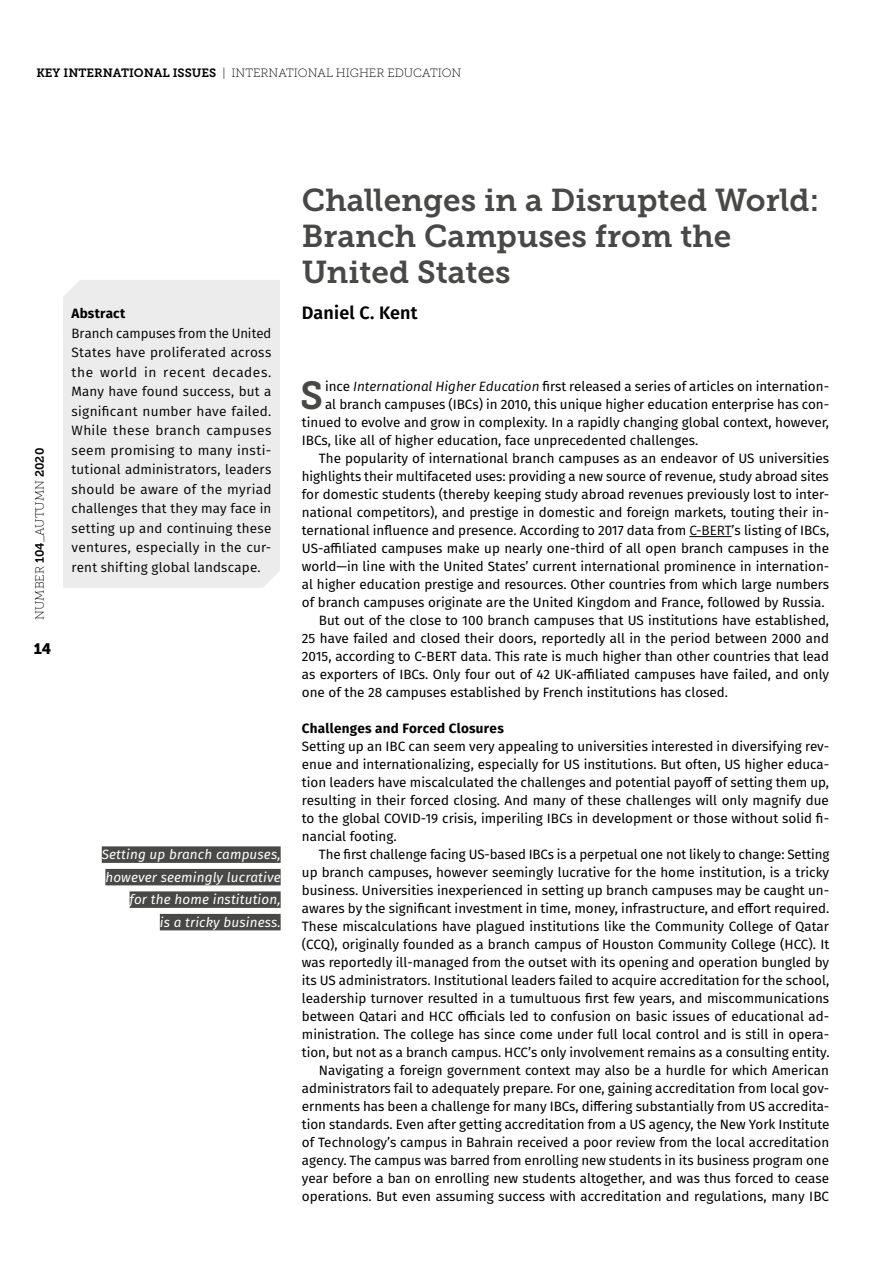
<style>
.page{position:relative;width:893px;height:1263px;background:#fff}
.page>*{position:absolute;margin:0;border:0;box-sizing:border-box;transform-origin:0 0}
.t1{font:38.85px "Museo Slab 700";color:#484847}
.t2{font:31.5px/36px "Museo Slab 700";color:#484847}
.t3{font:600 18px "Fira Sans";letter-spacing:.01em;color:#000}
.t4{font:15px "Museo Slab 900";color:#000}
.t5{font:13.5px/18px "Fira Sans";color:#000;text-align:justify}
.t6{font:13.5px/19.5px "Fira Sans";letter-spacing:.015em;color:#000;text-align:justify}
.t7{font:italic 13.5px/22.5px "Fira Sans";letter-spacing:.01em;color:#fff;text-align:right}
.t8{font:700 13.5px "Fira Sans";letter-spacing:.02em;color:#000}
.t9{font:12px "Museo Slab 100";color:#000}
.s1{font-family:"Museo Slab 700"}
.s2{font-style:italic}
.s3{font-style:inherit}
</style>
<div class="page">
<hr style="left:689px;top:536px;width:43px;height:1px;background:#000">
<div style="left:63px;top:280px;width:217px;height:36px;background:#ececec"></div>
<div style="left:63px;top:316px;width:217px;height:272px;background:#ececec"></div>
<div style="left:102px;top:846px;width:179px;height:17px;background:#484847"></div>
<div style="left:105px;top:869px;width:176px;height:16px;background:#484847"></div>
<div style="left:130px;top:891px;width:151px;height:17px;background:#484847"></div>
<div style="left:160px;top:914px;width:121px;height:16px;background:#484847"></div>
<p class="t9" style="left:36px;top:66px;width:427px"><span class="s1">KEY INTERNATIONAL ISSUES</span> | INTERNATIONAL HIGHER EDUCATION</p>
<p class="t9" style="left:33px;top:620px;width:173px;rotate:-90deg">NUMBER <span class="s1">104</span>_Autumn <span class="s1">2020</span></p>
<p class="t4" style="left:34px;top:640px;width:19px">14</p>
<p class="t8" style="left:72px;top:302px;width:55px">Abstract</p>
<p class="t6" style="left:72px;top:323px;width:201px">Branch campuses from the United States have proliferated across the world in recent decades.<br>Many have found success, but a significant number have failed.<br>While these branch campuses seem promising to many insti&shy;tutional administrators, leaders should be aware of the myriad challenges that they may face in setting up and continuing these ventures, especially in the cur&shy;rent shifting global landscape.</p>
<p class="t7" style="left:102px;top:843px;width:180px">Setting up branch campuses, however seemingly lucrative for the home institution,<br>is a tricky business.</p>
<h2 class="t2" style="left:302px;top:182px;width:519px">Challenges in a Disrupted World:<br>Branch Campuses from the<br>United States</h2>
<h3 class="t3" style="left:302px;top:298px;width:117px">Daniel C. Kent</h3>
<h1 class="t1" style="left:300px;top:374px;width:25px">S</h1>
<p class="t5" style="left:325px;top:377px;width:506px">ince <span class="s2">International Higher Education</span> first released a series of articles on internation-</p>
<p class="t5" style="left:325px;top:395px;width:506px">al branch campuses (IBCs) in 2010, this unique higher education enterprise has con-</p>
<p class="t5" style="left:302px;top:413px;width:529px">tinued to evolve and grow in complexity. In a rapidly changing global context, however,</p>
<p class="t5" style="left:302px;top:431px;width:398px">IBCs, like all of higher education, face unprecedented challenges.</p>
<p class="t5" style="left:319px;top:449px;width:512px">The popularity of international branch campuses as an endeavor of US universities</p>
<p class="t5" style="left:302px;top:467px;width:528px">highlights their multifaceted uses: providing a new source of revenue, study abroad sites</p>
<p class="t5" style="left:302px;top:485px;width:529px">for domestic students (thereby keeping study abroad revenues previously lost to inter-</p>
<p class="t5" style="left:302px;top:503px;width:529px">national competitors), and prestige in domestic and foreign markets, touting their in-</p>
<p class="t5" style="left:302px;top:521px;width:529px">ternational influence and presence. According to 2017 data from <span class="s3">C-BERT</span>’s listing of IBCs,</p>
<p class="t5" style="left:302px;top:539px;width:529px">US-affiliated campuses make up nearly one-third of all open branch campuses in the</p>
<p class="t5" style="left:302px;top:557px;width:529px">world—in line with the United States’ current international prominence in internation-</p>
<p class="t5" style="left:302px;top:575px;width:529px">al higher education prestige and resources. Other countries from which large numbers</p>
<p class="t5" style="left:302px;top:593px;width:524px">of branch campuses originate are the United Kingdom and France, followed by Russia.</p>
<p class="t5" style="left:319px;top:611px;width:512px">But out of the close to 100 branch campuses that US institutions have established,</p>
<p class="t5" style="left:302px;top:629px;width:529px">25 have failed and closed their doors, reportedly all in the period between 2000 and</p>
<p class="t5" style="left:302px;top:647px;width:529px">2015, according to C-BERT data. This rate is much higher than other countries that lead</p>
<p class="t5" style="left:302px;top:665px;width:529px">as exporters of IBCs. Only four out of 42 UK-affiliated campuses have failed, and only</p>
<p class="t5" style="left:302px;top:683px;width:428px">one of the 28 campuses established by French institutions has closed.</p>
<p class="t8" style="left:302px;top:717px;width:203px">Challenges and Forced Closures</p>
<p class="t5" style="left:302px;top:737px;width:529px">Setting up an IBC can seem very appealing to universities interested in diversifying rev&shy;enue and internationalizing, especially for US institutions. But often, US higher educa&shy;tion leaders have miscalculated the challenges and potential payoff of setting them up, resulting in their forced closing. And many of these challenges will only magnify due to the global COVID-19 crisis, imperiling IBCs in development or those without solid fi&shy;nancial footing.</p>
<p class="t5" style="left:302px;top:845px;width:529px;text-align:right">The first challenge facing US-based IBCs is a perpetual one not likely to change: Setting up branch campuses, however seemingly lucrative for the home institution, is a tricky business. Universities inexperienced in setting up branch campuses may be caught un&shy;awares by the significant investment in time, money, infrastructure, and effort required.<br>These miscalculations have plagued institutions like the Community College of Qatar (CCQ), originally founded as a branch campus of Houston Community College (HCC). It was reportedly ill-managed from the outset with its opening and operation bungled by its US administrators. Institutional leaders failed to acquire accreditation for the school, leadership turnover resulted in a tumultuous first few years, and miscommunications between Qatari and HCC officials led to confusion on basic issues of educational ad&shy;ministration. The college has since come under full local control and is still in opera&shy;tion, but not as a branch campus. HCC’s only involvement remains as a consulting entity.<br>Navigating a foreign government context may also be a hurdle for which American administrators fail to adequately prepare. For one, gaining accreditation from local gov&shy;ernments has been a challenge for many IBCs, differing substantially from US accredita&shy;tion standards. Even after getting accreditation from a US agency, the New York Institute of Technology’s campus in Bahrain received a poor review from the local accreditation agency. The campus was barred from enrolling new students in its business program one year before a ban on enrolling new students altogether, and was thus forced to cease operations. But even assuming success with accreditation and regulations, many IBC</p>
</div>
